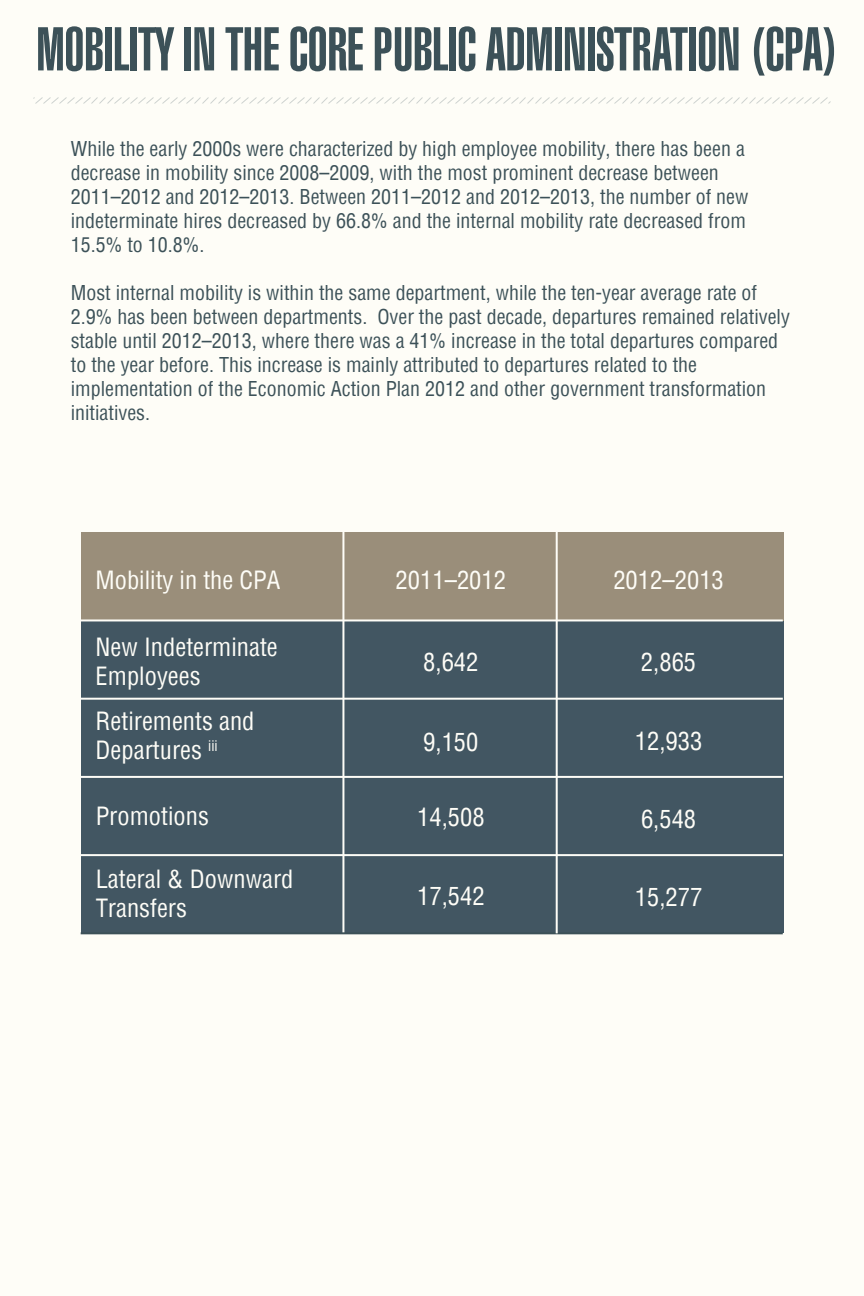
<style>
.page{position:relative;width:864px;height:1296px;background:#fefdf7}
.page>*{position:absolute;margin:0;border:0;box-sizing:border-box;transform-origin:0 0}
.t1{font:900 extra-condensed 60px "Swiss 911 BT";color:#3c5158}
.t2{font:condensed 24.6px/29.4px "Helvetica";color:#fefdf7}
.t3{font:condensed 20px/24px "Helvetica";color:#3c5158}
</style>
<div class="page">
<div style="left:81px;top:620px;width:702px;height:313px;background:#435766"></div>
<div style="left:81px;top:532px;width:702px;height:88px;background:#9a8e7a"></div>
<hr style="left:342px;top:532px;width:2px;height:401px;background:#fefdf7">
<hr style="left:81px;top:619px;width:702px;height:2px;background:#fefdf7">
<hr style="left:81px;top:698px;width:702px;height:2px;background:#fefdf7">
<hr style="left:81px;top:776px;width:702px;height:2px;background:#fefdf7">
<hr style="left:81px;top:854px;width:702px;height:2px;background:#fefdf7">
<hr style="left:81px;top:932px;width:702px;height:2px;background:#3c5158">
<hr style="left:556px;top:532px;width:2px;height:401px;background:#fefdf7">
<svg style="left:33px;top:97px;width:798px;height:7px"></svg>
<p class="t1" style="left:36px;top:17px;width:803px">MOBILITY IN THE CORE PUBLIC ADMINISTRATION (CPA)</p>
<p class="t3" style="left:71px;top:137px;width:679px">While the early 2000s were characterized by high employee mobility, there has been a decrease in mobility since 2008–2009, with the most prominent decrease between 2011–2012 and 2012–2013. Between 2011–2012 and 2012–2013, the number of new indeterminate hires decreased by 66.8% and the internal mobility rate decreased from 15.5% to 10.8%.</p>
<p class="t3" style="left:71px;top:281px;width:721px">Most internal mobility is within the same department, while the ten-year average rate of 2.9% has been between departments. Over the past decade, departures remained relatively stable until 2012–2013, where there was a 41% increase in the total departures compared to the year before. This increase is mainly attributed to departures related to the implementation of the Economic Action Plan 2012 and other government transformation initiatives.</p>
<p class="t2" style="left:96px;top:565px;width:186px">Mobility in the CPA</p>
<p class="t2" style="left:396px;top:565px;width:112px">2011–2012</p>
<p class="t2" style="left:613px;top:565px;width:112px">2012–2013</p>
<p class="t2" style="left:96px;top:632px;width:184px">New Indeterminate<br>Employees</p>
<p class="t2" style="left:96px;top:706px;width:160px">Retirements and<br>Departures <sup>iii</sup></p>
<p class="t2" style="left:423px;top:647px;width:57px">8,642</p>
<p class="t2" style="left:641px;top:647px;width:57px">2,865</p>
<p class="t2" style="left:423px;top:727px;width:57px">9,150</p>
<p class="t2" style="left:635px;top:726px;width:69px">12,933</p>
<p class="t2" style="left:96px;top:801px;width:115px">Promotions</p>
<p class="t2" style="left:417px;top:802px;width:69px">14,508</p>
<p class="t2" style="left:641px;top:804px;width:57px">6,548</p>
<p class="t2" style="left:96px;top:864px;width:199px">Lateral &amp; Downward<br>Transfers</p>
<p class="t2" style="left:417px;top:881px;width:69px">17,542</p>
<p class="t2" style="left:635px;top:882px;width:69px">15,277</p>
</div>
